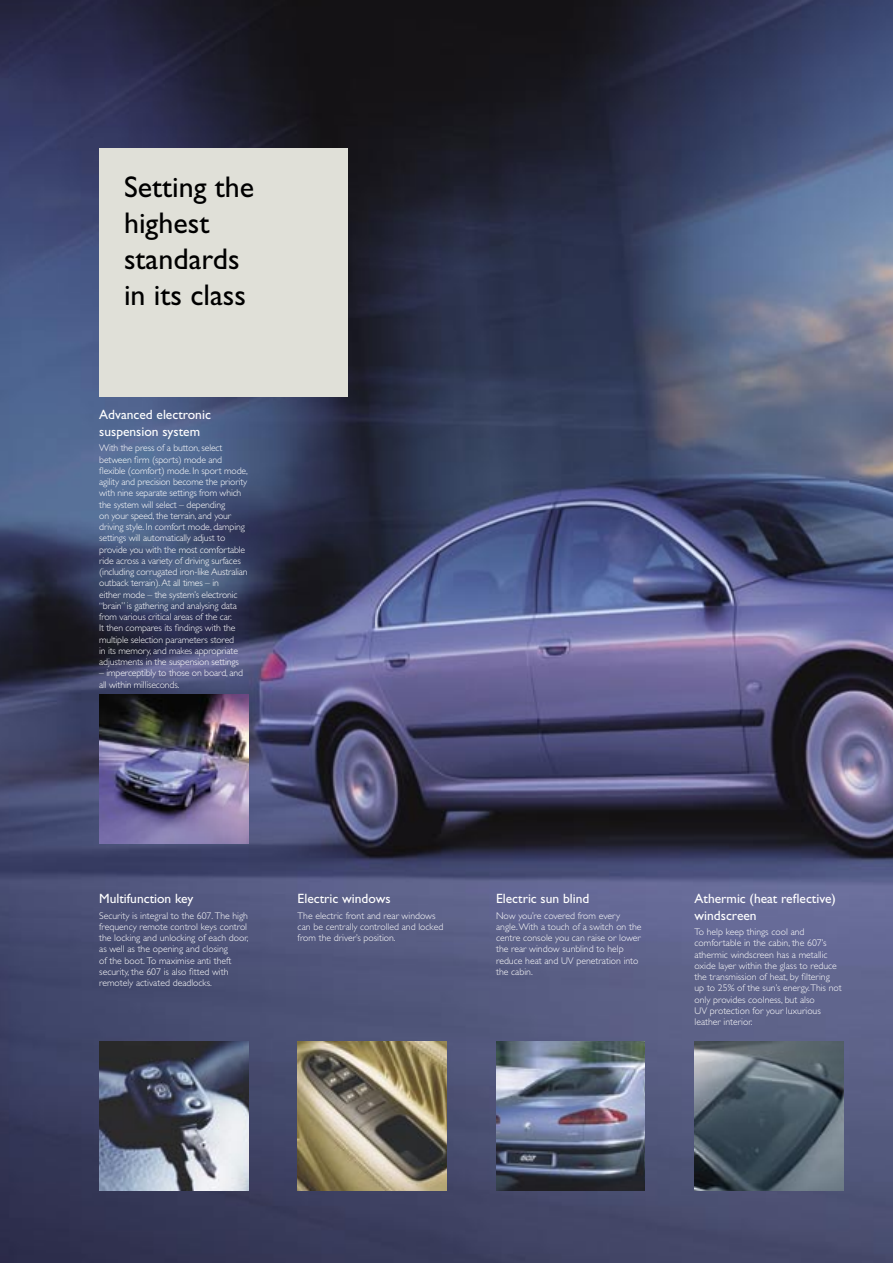
<style>
.page{position:relative;width:893px;height:1263px;background:#fff}
.page>*{position:absolute;margin:0;border:0;box-sizing:border-box;transform-origin:0 0}
.t1{font:30px/36px "Gill Sans";color:#000}
.t2{font:13.5px/16.5px "Gill Sans";color:#fff}
.t3{font:300 9.75px/11.2px "Gill Sans";letter-spacing:-.01em;color:#fff}
</style>
<div class="page">
<img style="left:0;top:0;width:893px;height:1263px">
<div style="left:99px;top:149px;width:248px;height:248px;background:#e0e0d8"></div>
<img style="left:99px;top:695px;width:149px;height:148px">
<img style="left:99px;top:1042px;width:149px;height:149px">
<img style="left:694px;top:1042px;width:149px;height:149px">
<img style="left:298px;top:1042px;width:148px;height:149px">
<img style="left:496px;top:1042px;width:149px;height:149px">
<h1 class="t1" style="left:124px;top:169px;width:132px">Setting the highest standards in its class</h1>
<h2 class="t2" style="left:99px;top:407px;width:113px">Advanced electronic suspension system</h2>
<p class="t3" style="left:99px;top:443px;width:150px">With the press of a button, select between firm (sports) mode and flexible (comfort) mode. In sport mode, agility and precision become the priority with nine separate settings from which the system will select – depending<br>on your speed, the terrain, and your driving style. In comfort mode, damping settings will automatically adjust to provide you with the most comfortable ride across a variety of driving surfaces (including corrugated iron-like Australian outback terrain). At all times – in<br>either mode – the system’s electronic “brain” is gathering and analysing data from various critical areas of the car.<br>It then compares its findings with the multiple selection parameters stored<br>in its memory, and makes appropriate adjustments in the suspension settings</p>
<p class="t3" style="left:99px;top:668px;width:145px">– imperceptibly to those on board, and all within milliseconds.</p>
<h2 class="t2" style="left:99px;top:890px;width:96px">Multifunction key</h2>
<p class="t3" style="left:99px;top:910px;width:151px">Security is integral to the 607. The high frequency remote control keys control the locking and unlocking of each door, as well as the opening and closing<br>of the boot. To maximise anti theft security, the 607 is also fitted with remotely activated deadlocks.</p>
<h2 class="t2" style="left:298px;top:890px;width:95px">Electric windows</h2>
<p class="t3" style="left:298px;top:910px;width:147px">The electric front and rear windows can be centrally controlled and locked from the driver’s position.</p>
<h2 class="t2" style="left:496px;top:890px;width:95px">Electric sun blind</h2>
<p class="t3" style="left:496px;top:910px;width:147px">Now you’re covered from every angle. With a touch of a switch on the centre console you can raise or lower the rear window sunblind to help reduce heat and UV penetration into the cabin.</p>
<h2 class="t2" style="left:694px;top:890px;width:143px">Athermic (heat reflective) windscreen</h2>
<p class="t3" style="left:694px;top:926px;width:149px">To help keep things cool and comfortable in the cabin, the 607’s athermic windscreen has a metallic oxide layer within the glass to reduce the transmission of heat, by filtering up to 25% of the sun’s energy.This not only provides coolness, but also<br>UV protection for your luxurious leather interior.</p>
</div>
